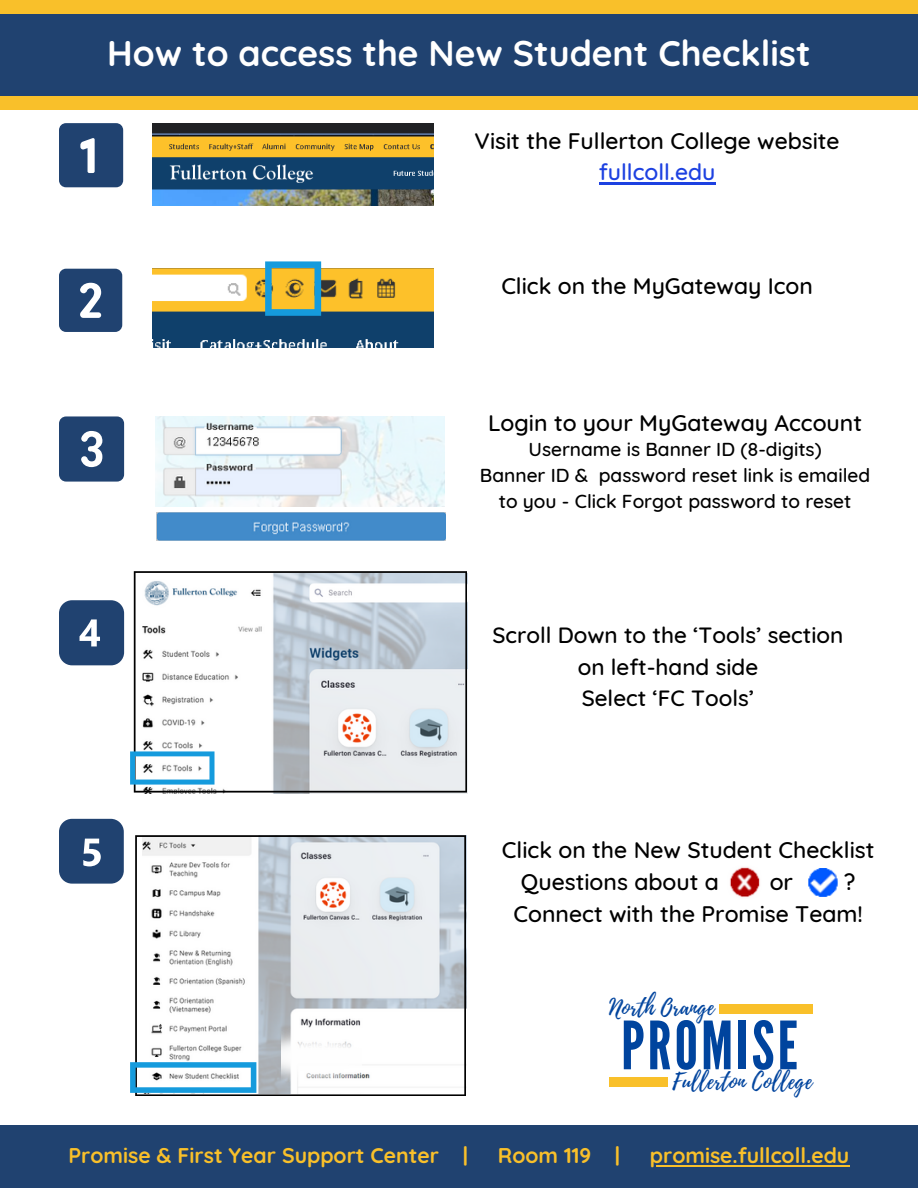
<style>
.page{position:relative;width:918px;height:1188px;background:#fff}
.page>*{position:absolute;margin:0;border:0;box-sizing:border-box;transform-origin:0 0}
.t1{font:66.3px "League Gothic";letter-spacing:.045em;color:#00449e}
.t2{font:700 35.7px "Quicksand";color:#fff}
.t3{font:500 22.95px/32px "Quicksand";color:#000}
.t4{font:500 22.5px/31.5px "Quicksand";color:#000;text-align:center}
.t5{font:21.9px "Playlist Script";letter-spacing:.015em;color:#00449e}
.t6{font:700 21.3px "Quicksand";color:#f9c02a}
.t7{font:500 19.2px "Quicksand";color:#000}
.s1{color:#1d41e1}
</style>
<div class="page">
<div style="left:0;top:0;width:918px;height:109px;background:#f9c02a"></div>
<div style="left:0;top:1126px;width:918px;height:62px;background:#204270"></div>
<div style="left:0;top:14px;width:918px;height:81px;background:#204270"></div>
<img style="left:152px;top:269px;width:282px;height:78px">
<img style="left:155px;top:416px;width:289px;height:90px">
<svg style="left:59px;top:269px;width:63px;height:63px;background:#395780"></svg>
<svg style="left:265px;top:261px;width:56px;height:55px;background:#93aa76"></svg>
<svg style="left:59px;top:416px;width:65px;height:66px;background:#3a5881"></svg>
<svg style="left:59px;top:600px;width:65px;height:65px;background:#36557e"></svg>
<svg style="left:59px;top:819px;width:65px;height:65px;background:#38567f"></svg>
<div style="left:719px;top:1004px;width:94px;height:9px;background:#f9c02a"></div>
<div style="left:609px;top:1077px;width:59px;height:9px;background:#f9c02a"></div>
<img style="left:156px;top:512px;width:289px;height:28px">
<img style="left:152px;top:123px;width:282px;height:82px">
<svg style="left:59px;top:123px;width:64px;height:64px;background:#32517b"></svg>
<svg style="left:135px;top:835px;width:331px;height:261px"></svg>
<img style="left:730px;top:867px;width:30px;height:31px">
<img style="left:808px;top:868px;width:30px;height:29px">
<svg style="left:134px;top:571px;width:333px;height:222px"></svg>
<svg style="left:130px;top:751px;width:84px;height:34px"></svg>
<svg style="left:130px;top:1062px;width:126px;height:31px"></svg>
<hr style="left:650px;top:1165px;width:199px;height:2px;background:#f9c02a">
<hr style="left:599px;top:182px;width:116px;height:2px;background:#1d41e1">
<img style="left:281px;top:1020px;width:80px;height:4px">
<img style="left:281px;top:1024px;width:80px;height:69px">
<p class="t2" style="left:107px;top:30px;width:705px">How to access the New Student Checklist</p>
<p class="t3" style="left:475px;top:125px;width:367px;line-height:31.2px;text-align:center">Visit the Fullerton College website <span class="s1">fullcoll.edu</span></p>
<p class="t3" style="left:501px;top:269px;width:313px">Click on the MyGateway Icon</p>
<h3 class="t3" style="left:488px;top:406px;width:376px">Login to your MyGateway Account</h3>
<p class="t7" style="left:528px;top:437px;width:295px">Username is Banner ID (8-digits)</p>
<p class="t7" style="left:480px;top:463px;width:392px">Banner ID &amp; password reset link is emailed</p>
<p class="t7" style="left:499px;top:489px;width:354px">to you - Click Forgot password to reset</p>
<p class="t4" style="left:492px;top:619px;width:352px">Scroll Down to the ‘Tools’ section on left-hand side<br>Select ‘FC Tools’</p>
<p class="t3" style="left:521px;top:833px;width:355px;text-indent:-19px">Click on the New Student Checklist<br>Questions about a</p>
<p class="t3" style="left:514px;top:865px;width:351px;text-indent:330px">?<br>Connect with the Promise Team!</p>
<p class="t3" style="left:770px;top:865px;width:25px">or</p>
<h3 class="t5" style="left:609px;top:992px;width:107px">North Orange</h3>
<p class="t1" style="left:621px;top:1007px;width:178px">PROMISE</p>
<p class="t5" style="left:673px;top:1066px;width:141px">Fullerton College</p>
<p class="t6" style="left:68px;top:1142px;width:401px">Promise &amp; First Year Support Center |</p>
<p class="t6" style="left:498px;top:1142px;width:124px">Room 119 |</p>
<p class="t6" style="left:650px;top:1142px;width:201px">promise.fullcoll.edu</p>
</div>
